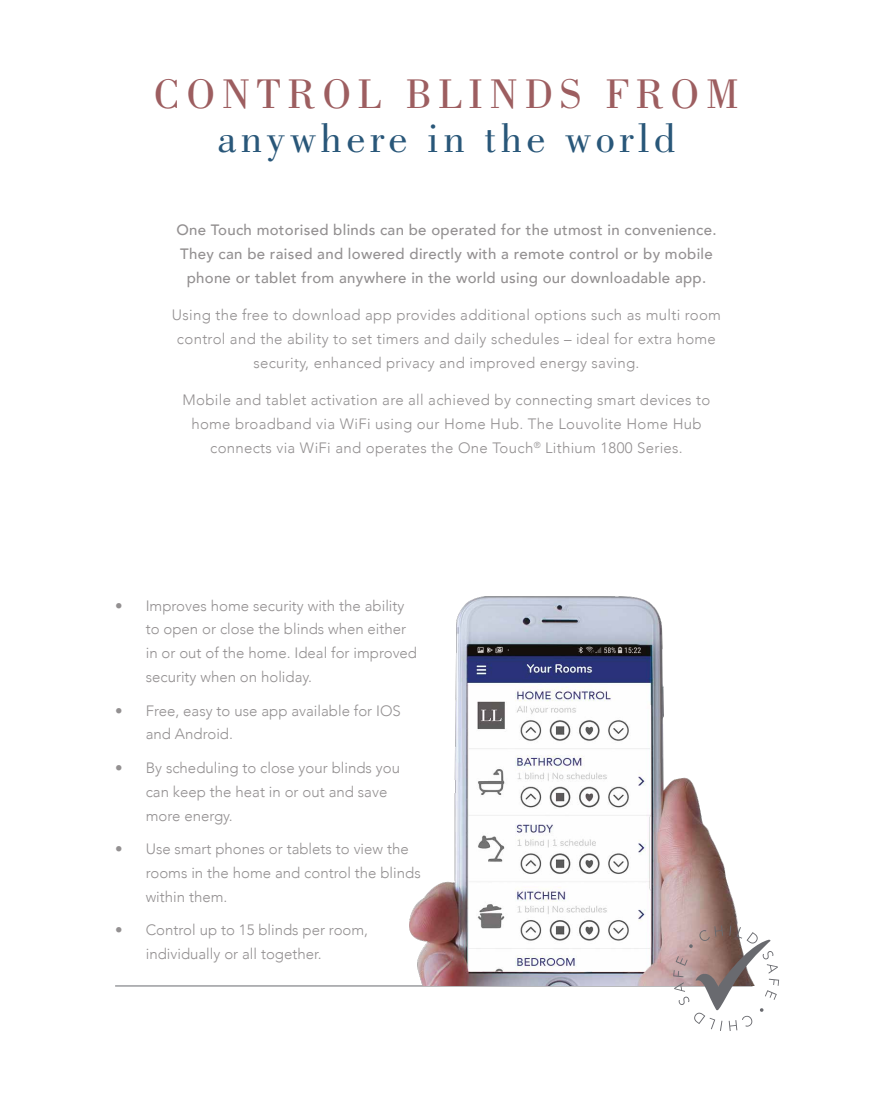
<style>
.page{position:relative;width:893px;height:1106px;background:#fff}
.page>*{position:absolute;margin:0;border:0;box-sizing:border-box;transform-origin:0 0}
.t1{font:43.5px "Bodoni BT";letter-spacing:.1em;color:#295779}
.t2{font:43.5px "Bodoni BT";letter-spacing:.15em;color:#9d5e60}
.t3{font:300 15px/23.9px "Avenir";color:#939091}
.t4{font:300 15px/24px "Avenir";letter-spacing:.02em;color:#939091;text-align:center}
.t5{font:500 15px/24px "Avenir";letter-spacing:.02em;color:#939091;text-align:center}
</style>
<div class="page">
<hr style="left:115px;top:985px;width:637px;height:1px;background:#696a6f">
<img style="left:409px;top:596px;width:329px;height:389px">
<svg style="left:673px;top:925px;width:106px;height:106px"></svg>
<h1 class="t2" style="left:154px;top:67px;width:587px">CONTROL BLINDS FROM</h1>
<h1 class="t1" style="left:217px;top:111px;width:460px">anywhere in the world</h1>
<p class="t5" style="left:176px;top:217px;width:542px">One Touch motorised blinds can be operated for the utmost in convenience.<br>They can be raised and lowered directly with a remote control or by mobile phone or tablet from anywhere in the world using our downloadable app.</p>
<p class="t4" style="left:172px;top:303px;width:551px">Using the free to download app provides additional options such as multi room control and the ability to set timers and daily schedules – ideal for extra home security, enhanced privacy and improved energy saving.</p>
<p class="t4" style="left:183px;top:387px;width:529px">Mobile and tablet activation are all achieved by connecting smart devices to home broadband via WiFi using our Home Hub. The Louvolite Home Hub connects via WiFi and operates the One Touch<sup>®</sup> Lithium 1800 Series.</p>
<p class="t3" style="left:146px;top:593px;width:273px;text-indent:-31px">• Improves home security with the ability to open or close the blinds when either in or out of the home. Ideal for improved security when on holiday.</p>
<p class="t3" style="left:146px;top:698px;width:257px;text-indent:-31px">• Free, easy to use app available for IOS and Android.</p>
<p class="t3" style="left:146px;top:756px;width:256px;text-indent:-31px">• By scheduling to close your blinds you can keep the heat in or out and save more energy.</p>
<p class="t3" style="left:146px;top:837px;width:276px;text-indent:-31px">• Use smart phones or tablets to view the rooms in the home and control the blinds within them.</p>
<p class="t3" style="left:146px;top:918px;width:224px;text-indent:-31px">• Control up to 15 blinds per room, individually or all together.</p>
</div>
